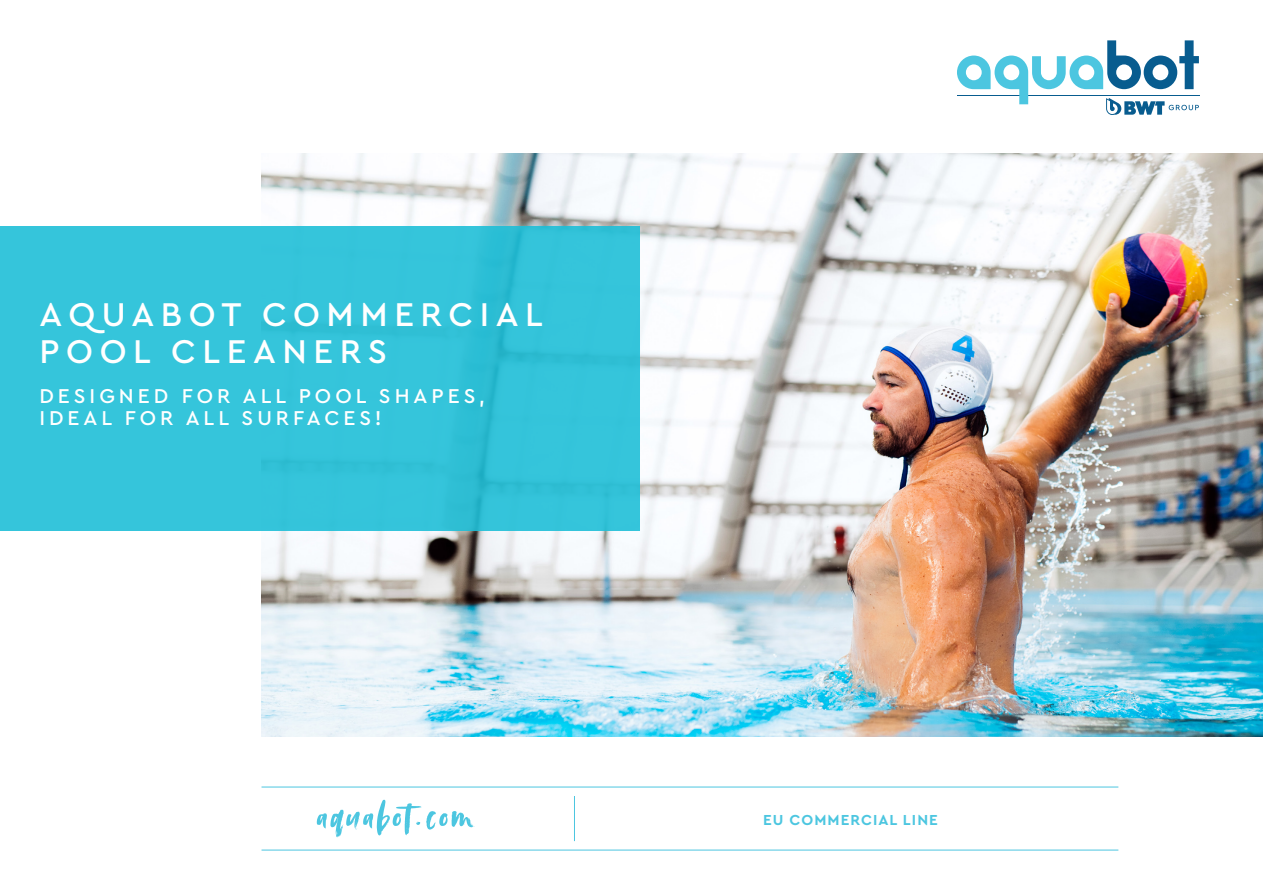
<style>
.page{position:relative;width:1263px;height:893px;background:#fff}
.page>*{position:absolute;margin:0;border:0;box-sizing:border-box;transform-origin:0 0}
.t1{font:500 34.5px/37.5px "Cera PRO";letter-spacing:.19em;color:#fff}
.t2{font:500 21px/22.5px "Cera PRO";letter-spacing:.19em;color:#fff}
.Subline{font:700 15.15px "Cera PRO";letter-spacing:.07em;color:#4cc6e0}
</style>
<div class="page">
<img style="left:261px;top:153px;width:1002px;height:583px">
<hr style="left:574px;top:796px;width:1px;height:45px;background:#4cc6e0">
<hr style="left:261px;top:787px;width:857px;height:1px;background:#4cc6e0">
<hr style="left:261px;top:850px;width:857px;height:1px;background:#4cc6e0">
<svg style="left:317px;top:800px;width:157px;height:37px"></svg>
<div style="left:0;top:226px;width:640px;height:305px;background:#35c5db"></div>
<svg style="left:957px;top:40px;width:242px;height:75px"></svg>
<p class="t1" style="left:40px;top:294px;width:505px">AQUABOT COMMERCIAL<br>POOL CLEANERS</p>
<p class="t2" style="left:39px;top:383px;width:447px">DESIGNED FOR ALL POOL SHAPES,<br>IDEAL FOR ALL SURFACES!</p>
<p class="Subline" style="left:763px;top:810px;width:176px">EU COMMERCIAL LINE</p>
</div>
